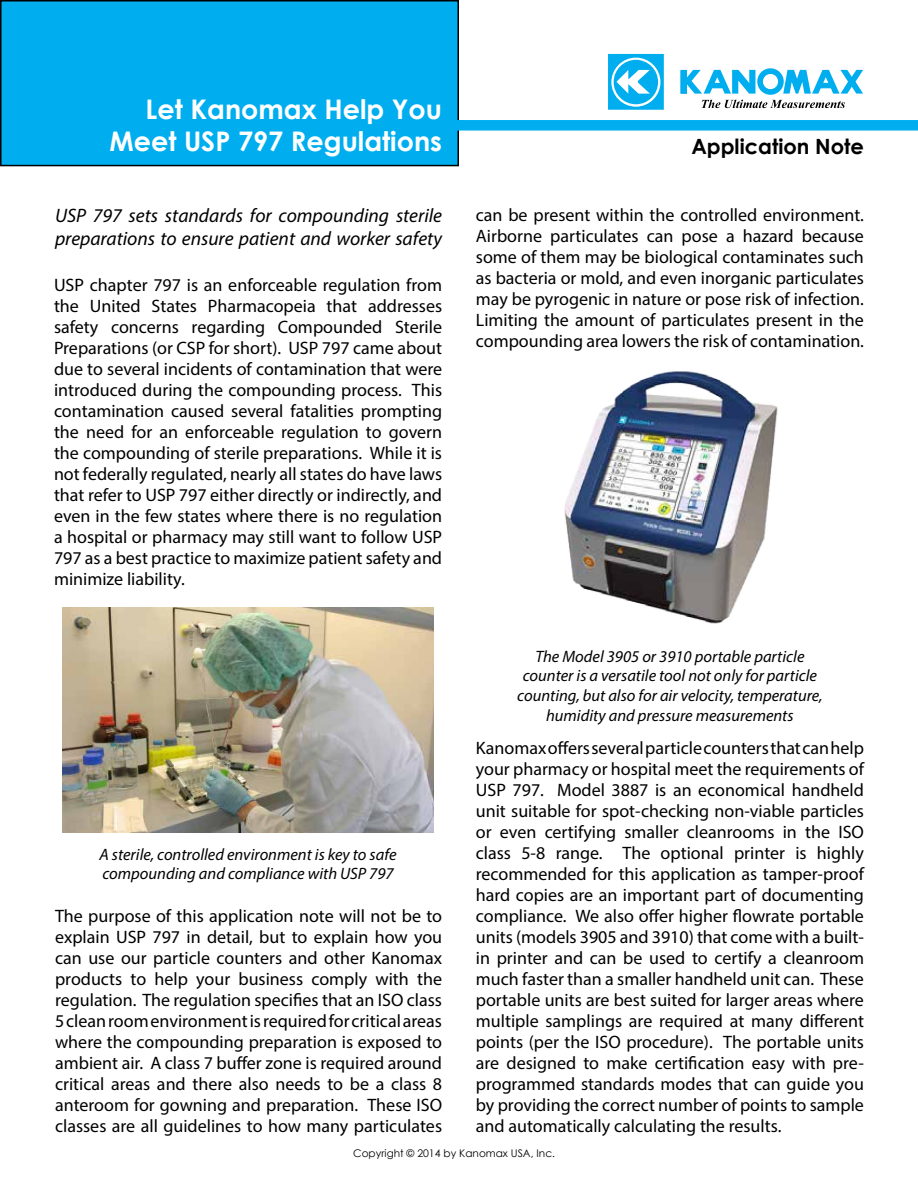
<style>
.page{position:relative;width:918px;height:1188px;background:#fff}
.page>*{position:absolute;margin:0;border:0;box-sizing:border-box;transform-origin:0 0}
.t1{font:700 27px/32.4px "Century Gothic";color:#fff;text-align:right}
.t2{font:700 21px "Century Gothic";color:#000}
.t3{font:italic 19.5px/23.4px "Myriad Pro";color:#000}
.t4{font:18px/21px "Myriad Pro";color:#000;text-align:justify}
.t5{font:italic 16.5px/19.8px "Myriad Pro";color:#000}
.t6{font:10.5px "Century Gothic";color:#000}
</style>
<div class="page">
<div style="left:1px;top:1px;width:457px;height:165px;background:#00aeef"></div>
<div style="left:0;top:0;width:459px;height:166px;border:2px solid #000"></div>
<div style="left:442px;top:120px;width:476px;height:11px;background:#00aeef"></div>
<svg style="left:681px;top:68px;width:182px;height:40px"></svg>
<svg style="left:608px;top:54px;width:56px;height:56px"></svg>
<img style="left:62px;top:608px;width:372px;height:225px">
<img style="left:564px;top:371px;width:214px;height:253px">
<h1 class="t1" style="left:109px;top:92px;width:334px">Let Kanomax Help You<br>Meet USP 797 Regulations</h1>
<p class="t3" style="left:55px;top:203px;width:389px">USP 797 sets standards for compounding sterile preparations to ensure patient and worker safety</p>
<p class="t4" style="left:54px;top:274px;width:390px">USP chapter 797 is an enforceable regulation from the United States Pharmacopeia that addresses safety concerns regarding Compounded Sterile Preparations (or CSP for short). USP 797 came about due to several incidents of contamination that were introduced during the compounding process. This contamination caused several fatalities prompting the need for an enforceable regulation to govern the compounding of sterile preparations. While it is not federally regulated, nearly all states do have laws that refer to USP 797 either directly or indirectly, and even in the few states where there is no regulation a hospital or pharmacy may still want to follow USP 797 as a best practice to maximize patient safety and minimize liability.</p>
<p class="t5" style="left:100px;top:844px;width:299px">A sterile, controlled environment is key to safe compounding and compliance with USP 797</p>
<p class="t4" style="left:55px;top:906px;width:389px">The purpose of this application note will not be to explain USP 797 in detail, but to explain how you can use our particle counters and other Kanomax products to help your business comply with the regulation. The regulation specifies that an ISO class 5 clean room environment is required for critical areas where the compounding preparation is exposed to ambient air. A class 7 buffer zone is required around critical areas and there also needs to be a class 8 anteroom for gowning and preparation. These ISO classes are all guidelines to how many particulates</p>
<p class="t2" style="left:691px;top:130px;width:174px">Application Note</p>
<p class="t4" style="left:476px;top:204px;width:390px">can be present within the controlled environment.<br>Airborne particulates can pose a hazard because some of them may be biological contaminates such as bacteria or mold, and even inorganic particulates may be pyrogenic in nature or pose risk of infection.<br>Limiting the amount of particulates present in the compounding area lowers the risk of contamination.</p>
<p class="t5" style="left:517px;top:646px;width:307px;text-align:center">The Model 3905 or 3910 portable particle counter is a versatile tool not only for particle counting, but also for air velocity, temperature, humidity and pressure measurements</p>
<p class="t4" style="left:476px;top:738px;width:390px">Kanomax offers several particle counters that can help your pharmacy or hospital meet the requirements of USP 797. Model 3887 is an economical handheld unit suitable for spot-checking non-viable particles or even certifying smaller cleanrooms in the ISO class 5-8 range. The optional printer is highly recommended for this application as tamper-proof hard copies are an important part of documenting compliance. We also offer higher flowrate portable units (models 3905 and 3910) that come with a built&shy;in printer and can be used to certify a cleanroom much faster than a smaller handheld unit can. These portable units are best suited for larger areas where multiple samplings are required at many different points (per the ISO procedure). The portable units are designed to make certification easy with pre&shy;programmed standards modes that can guide you by providing the correct number of points to sample and automatically calculating the results.</p>
<p class="t6" style="left:353px;top:1146px;width:203px">Copyright © 2014 by Kanomax USA, Inc.</p>
</div>
